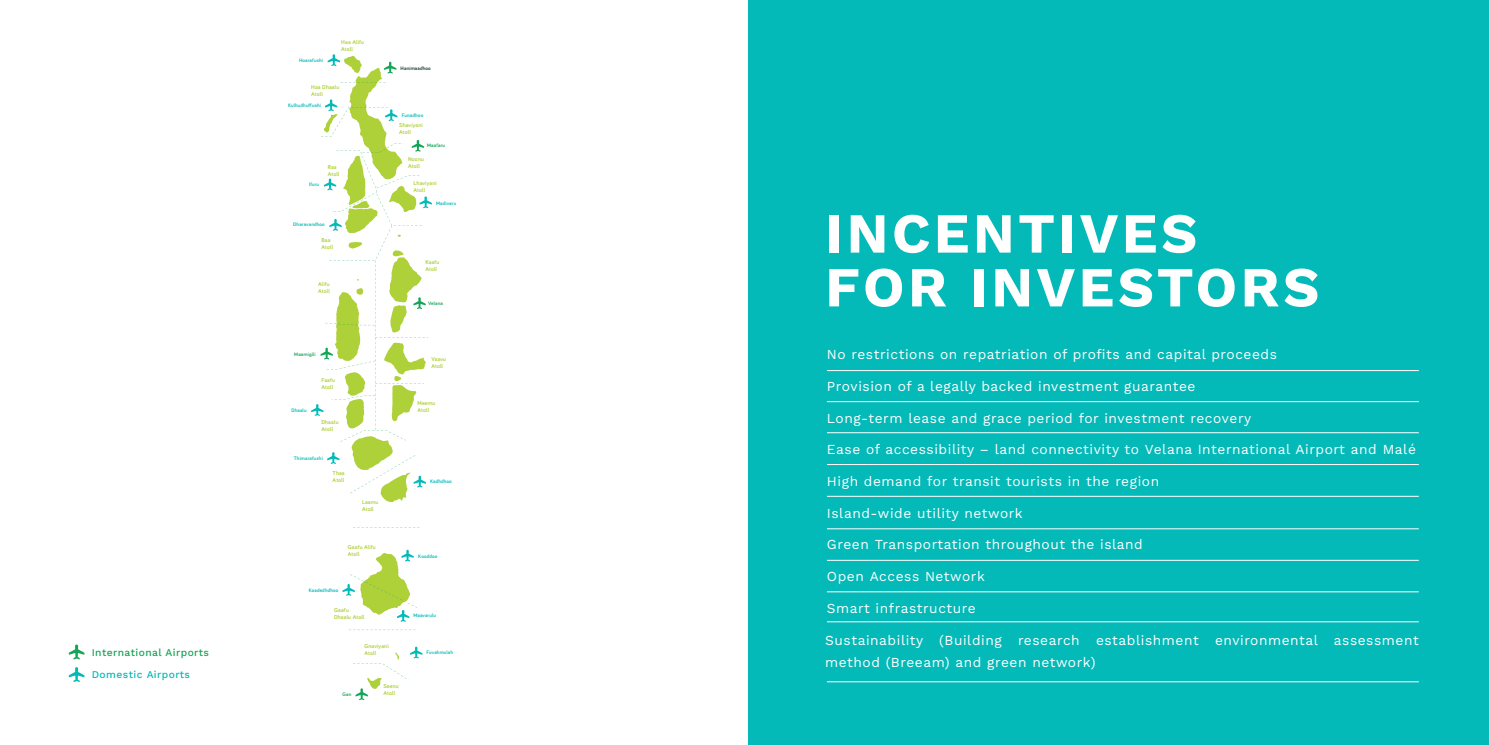
<style>
.page{position:relative;width:1489px;height:745px;background:#fff}
.page>*{position:absolute;margin:0;border:0;box-sizing:border-box;transform-origin:0 0}
.t1{font:700 56.5px/53.8px "Work Sans";letter-spacing:.06em;color:#fff}
.t2{font:13.75px/21.6px "Work Sans";letter-spacing:.04em;color:#fff}
.t3{font:500 10.38px "Work Sans";letter-spacing:.04em;color:#14a556}
.t4{font:500 10.38px "Work Sans";letter-spacing:.04em;color:#04bab9}
.t5{font:700 5.88px/7px "Bariol";letter-spacing:.025em;color:#aed038}
.t6{font:700 5.25px "Bariol";letter-spacing:.025em;color:#04bab9}
.t7{font:700 5.25px "Bariol";letter-spacing:.025em;color:#14a556}
.t8{font:700 5.25px "Bariol";letter-spacing:.025em;color:#113832}
</style>
<div class="page">
<svg style="left:353px;top:527px;width:66px;height:1px"></svg>
<svg style="left:349px;top:629px;width:66px;height:1px"></svg>
<svg style="left:342px;top:549px;width:75px;height:72px"></svg>
<svg style="left:311px;top:54px;width:121px;height:448px"></svg>
<svg style="left:353px;top:646px;width:69px;height:53px"></svg>
<div style="left:748px;top:0;width:740px;height:744px;background:#04bab9"></div>
<svg style="left:69px;top:644px;width:15px;height:15px"></svg>
<svg style="left:69px;top:667px;width:15px;height:14px"></svg>
<hr style="left:827px;top:370px;width:591px;height:1px;background:#fff">
<hr style="left:827px;top:401px;width:591px;height:1px;background:#fff">
<hr style="left:827px;top:432px;width:591px;height:1px;background:#fff">
<hr style="left:827px;top:463px;width:591px;height:1px;background:#fff">
<hr style="left:827px;top:495px;width:591px;height:1px;background:#fff">
<hr style="left:827px;top:528px;width:591px;height:1px;background:#fff">
<hr style="left:827px;top:559px;width:591px;height:1px;background:#fff">
<hr style="left:827px;top:591px;width:591px;height:1px;background:#fff">
<hr style="left:827px;top:621px;width:591px;height:1px;background:#fff">
<hr style="left:827px;top:680px;width:591px;height:1px;background:#fff">
<p class="t3" style="left:92px;top:647px;width:119px">International Airports</p>
<p class="t4" style="left:92px;top:670px;width:100px">Domestic Airports</p>
<p class="t6" style="left:299px;top:58px;width:25px">Hoarafushi</p>
<p class="t5" style="left:341px;top:39px;width:24px">Haa Alifu<br>Atoll</p>
<p class="t5" style="left:311px;top:84px;width:30px">Haa Dhaalu<br>Atoll</p>
<p class="t6" style="left:288px;top:103px;width:34px">Kulhudhuffushi</p>
<p class="t6" style="left:309px;top:182px;width:12px">Ifuru</p>
<p class="t5" style="left:328px;top:163px;width:13px">Raa<br>Atoll</p>
<p class="t6" style="left:293px;top:222px;width:33px">Dharavandhoo</p>
<p class="t5" style="left:321px;top:237px;width:13px">Baa<br>Atoll</p>
<p class="t5" style="left:318px;top:281px;width:13px">Alifu<br>Atoll</p>
<p class="t7" style="left:294px;top:351px;width:23px">Maamigili</p>
<p class="t5" style="left:321px;top:376px;width:15px">Faafu<br>Atoll</p>
<p class="t5" style="left:321px;top:418px;width:18px">Dhaalu<br>Atoll</p>
<p class="t5" style="left:332px;top:469px;width:14px">Thaa<br>Atoll</p>
<p class="t6" style="left:291px;top:407px;width:17px">Dhaalu</p>
<p class="t6" style="left:294px;top:455px;width:30px">Thimarafushi</p>
<p class="t5" style="left:362px;top:498px;width:18px">Laamu<br>Atoll</p>
<p class="t5" style="left:348px;top:544px;width:29px">Gaafu Alifu<br>Atoll</p>
<p class="t6" style="left:309px;top:587px;width:31px">Kaadedhdhoo</p>
<p class="t8" style="left:400px;top:66px;width:32px">Hanimaadhoo</p>
<p class="t6" style="left:402px;top:113px;width:23px">Funadhoo</p>
<p class="t5" style="left:399px;top:122px;width:25px">Shaviyani<br>Atoll</p>
<p class="t7" style="left:427px;top:143px;width:19px">Maafaru</p>
<p class="t5" style="left:408px;top:155px;width:17px">Noonu<br>Atoll</p>
<p class="t5" style="left:413px;top:180px;width:25px">Lhaviyani<br>Atoll</p>
<p class="t6" style="left:436px;top:201px;width:21px">Madivaru</p>
<p class="t5" style="left:425px;top:259px;width:16px">Kaafu<br>Atoll</p>
<p class="t7" style="left:428px;top:301px;width:16px">Velana</p>
<p class="t5" style="left:431px;top:356px;width:16px">Vaavu<br>Atoll</p>
<p class="t5" style="left:417px;top:399px;width:19px">Meemu<br>Atoll</p>
<p class="t6" style="left:430px;top:479px;width:23px">Kadhdhoo</p>
<p class="t6" style="left:418px;top:553px;width:21px">Kooddoo</p>
<p class="t5" style="left:334px;top:607px;width:32px">Gaafu<br>Dhaalu Atoll</p>
<p class="t7" style="left:342px;top:691px;width:10px">Gan</p>
<p class="t5" style="left:364px;top:642px;width:26px">Gnaviyani<br>Atoll</p>
<p class="t5" style="left:383px;top:682px;width:17px">Seenu<br>Atoll</p>
<p class="t6" style="left:413px;top:613px;width:24px">Maavarulu</p>
<p class="t6" style="left:426px;top:650px;width:28px">Fuvahmulah</p>
<h1 class="t1" style="left:825px;top:206px;width:495px">INCENTIVES<br>FOR INVESTORS</h1>
<p class="t2" style="left:827px;top:343px;width:451px">No restrictions on repatriation of profits and capital proceeds</p>
<p class="t2" style="left:827px;top:374px;width:370px">Provision of a legally backed investment guarantee</p>
<p class="t2" style="left:827px;top:406px;width:426px">Long-term lease and grace period for investment recovery</p>
<p class="t2" style="left:827px;top:438px;width:590px">Ease of accessibility – land connectivity to Velana International Airport and Malé</p>
<p class="t2" style="left:827px;top:471px;width:334px">High demand for transit tourists in the region</p>
<p class="t2" style="left:827px;top:501px;width:197px">Island-wide utility network</p>
<p class="t2" style="left:827px;top:534px;width:317px">Green Transportation throughout the island</p>
<p class="t2" style="left:827px;top:564px;width:159px">Open Access Network</p>
<p class="t2" style="left:827px;top:596px;width:150px">Smart infrastructure</p>
<p class="t2" style="left:825px;top:628px;width:595px">Sustainability (Building research establishment environmental assessment method (Breeam) and green network)</p>
</div>
